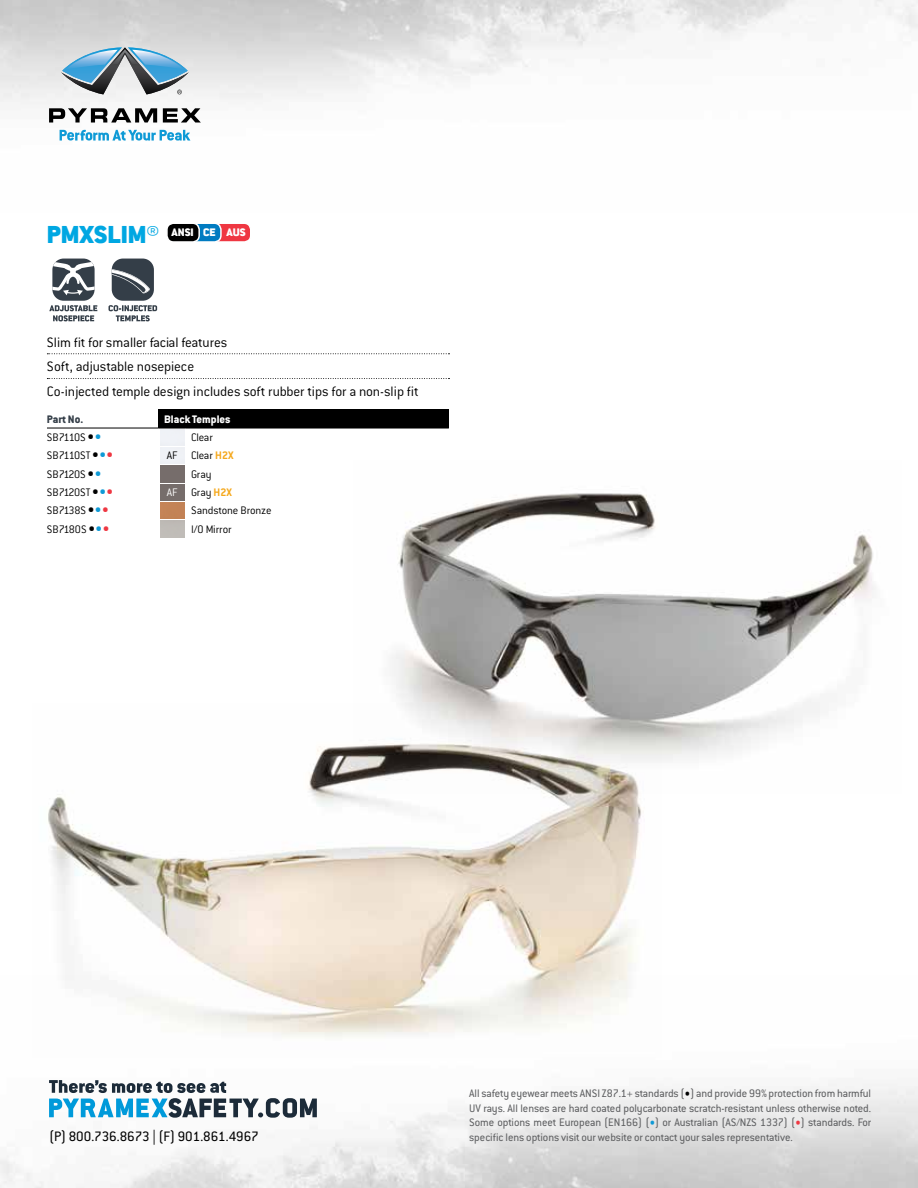
<style>
.page{position:relative;width:918px;height:1188px;background:#fff}
.page>*{position:absolute;margin:0;border:0;box-sizing:border-box;transform-origin:0 0}
.t1{font:900 27px "Conduit ITC Std";color:#00a7e2}
.t2{font:300 15px/24.8px "Conduit ITC Std";letter-spacing:-.01em;color:#000}
.t3{font:15px "Conduit ITC Std";color:#000}
.t4{font:12px/14.4px "Conduit ITC Std";letter-spacing:-.005em;color:#5f6062;text-align:justify}
.t5{font:300 12px "Conduit ITC Std";letter-spacing:-.015em;color:#000}
.t6{font:800 12px "Conduit ITC Std";color:#fff}
.t7{font:900 12px "Conduit ITC Std";color:#fff}
.t8{font:800 12px "Conduit ITC Std";color:#343e48}
.s1{font-weight:900;font-size:13.8px}
.s2{font-weight:900;font-size:13.8px;color:#0f9ad6}
.s3{font-weight:900;font-size:13.8px;color:#ef3742}
.s4{font-weight:700;color:#f5a81c}
.s5{color:#fff}
.s6{font-size:13.8px;color:#000}
.s7{font-size:13.8px;color:#0f9ad6}
.s8{font-size:13.8px;color:#ef3742}
</style>
<div class="page">
<svg style="left:49px;top:108px;width:152px;height:15px"></svg>
<svg style="left:60px;top:130px;width:130px;height:11px"></svg>
<svg style="left:61px;top:47px;width:128px;height:47px;background:#93aebf"></svg>
<svg style="left:49px;top:1080px;width:268px;height:38px"></svg>
<img style="left:391px;top:493px;width:484px;height:269px">
<img style="left:48px;top:704px;width:613px;height:337px">
<div style="left:159px;top:410px;width:290px;height:18px;background:#000"></div>
<hr style="left:47px;top:428px;width:112px;height:1px;background:#000">
<svg style="left:159px;top:428px;width:27px;height:1px"></svg>
<hr style="left:186px;top:428px;width:263px;height:1px;background:#000">
<img style="left:160px;top:484px;width:24px;height:35px">
<svg style="left:47px;top:353px;width:402px;height:1px"></svg>
<svg style="left:47px;top:378px;width:402px;height:1px"></svg>
<div style="left:52px;top:259px;width:43px;height:42px;background:#343e48;border-radius:11px"></div>
<svg style="left:52px;top:259px;width:43px;height:36px"></svg>
<svg style="left:49px;top:305px;width:48px;height:16px"></svg>
<div style="left:112px;top:259px;width:42px;height:42px;background:#343e48;border-radius:11px"></div>
<svg style="left:112px;top:266px;width:38px;height:28px"></svg>
<svg style="left:109px;top:305px;width:48px;height:16px"></svg>
<div style="left:167px;top:223px;width:84px;height:19px;background:#ef3742;border-radius:7px"></div>
<div style="left:166px;top:222px;width:86px;height:21px;border:2px solid #fff;border-radius:7px"></div>
<div style="left:167px;top:223px;width:54px;height:19px;background:#007bc1;border-radius:7px"></div>
<div style="left:166px;top:222px;width:56px;height:21px;border:2px solid #fff;border-radius:7px"></div>
<div style="left:167px;top:223px;width:32px;height:19px;background:#000;border-radius:7px"></div>
<div style="left:166px;top:222px;width:34px;height:21px;border:2px solid #fff;border-radius:7px"></div>
<h1 class="t1" style="left:47px;top:219px;width:114px">PMXSLIM®</h1>
<p class="t7" style="left:172px;top:226px;width:76px">ANSI CE AUS</p>
<p class="t2" style="left:47px;top:329px;width:373px">Slim fit for smaller facial features<br>Soft, adjustable nosepiece<br>Co-injected temple design includes soft rubber tips for a non-slip fit</p>
<p class="t8" style="left:47px;top:412px;width:38px">Part No.</p>
<p class="t6" style="left:164px;top:412px;width:68px">Black Temples</p>
<p class="t5" style="left:47px;top:430px;width:56px">SB7110S <span class="s1">•</span><span class="s2">•</span></p>
<p class="t5" style="left:191px;top:430px;width:23px">Clear</p>
<p class="t5" style="left:47px;top:448px;width:67px">SB7110ST <span class="s1">•</span><span class="s2">•</span><span class="s3">•</span></p>
<p class="t5" style="left:167px;top:448px;width:68px">AF Clear <span class="s4">H2X</span></p>
<p class="t5" style="left:47px;top:467px;width:56px">SB7120S <span class="s1">•</span><span class="s2">•</span></p>
<p class="t5" style="left:191px;top:467px;width:22px">Gray</p>
<p class="t5" style="left:47px;top:485px;width:67px">SB7120ST <span class="s1">•</span><span class="s2">•</span><span class="s3">•</span></p>
<p class="t5" style="left:167px;top:485px;width:67px"><span class="s5">AF</span> Gray <span class="s4">H2X</span></p>
<p class="t5" style="left:47px;top:503px;width:63px">SB7138S <span class="s1">•</span><span class="s2">•</span><span class="s3">•</span></p>
<p class="t5" style="left:191px;top:503px;width:82px">Sandstone Bronze</p>
<p class="t5" style="left:47px;top:522px;width:64px">SB7180S <span class="s1">•</span><span class="s2">•</span><span class="s3">•</span></p>
<p class="t5" style="left:191px;top:522px;width:42px">I/O Mirror</p>
<p class="t4" style="left:469px;top:1086px;width:403px">All safety eyewear meets ANSI Z87.1+ standards (<span class="s6">•</span>) and provide 99% protection from harmful UV rays. All lenses are hard coated polycarbonate scratch-resistant unless otherwise noted.<br>Some options meet European (EN166) (<span class="s7">•</span>) or Australian (AS/NZS 1337) (<span class="s8">•</span>) standards. For</p>
<p class="t3" style="left:49px;top:1127px;width:211px">(P) 800.736.8673 | (F) 901.861.4967</p>
<p class="t4" style="left:469px;top:1129px;width:325px">specific lens options visit our website or contact your sales representative.</p>
</div>
